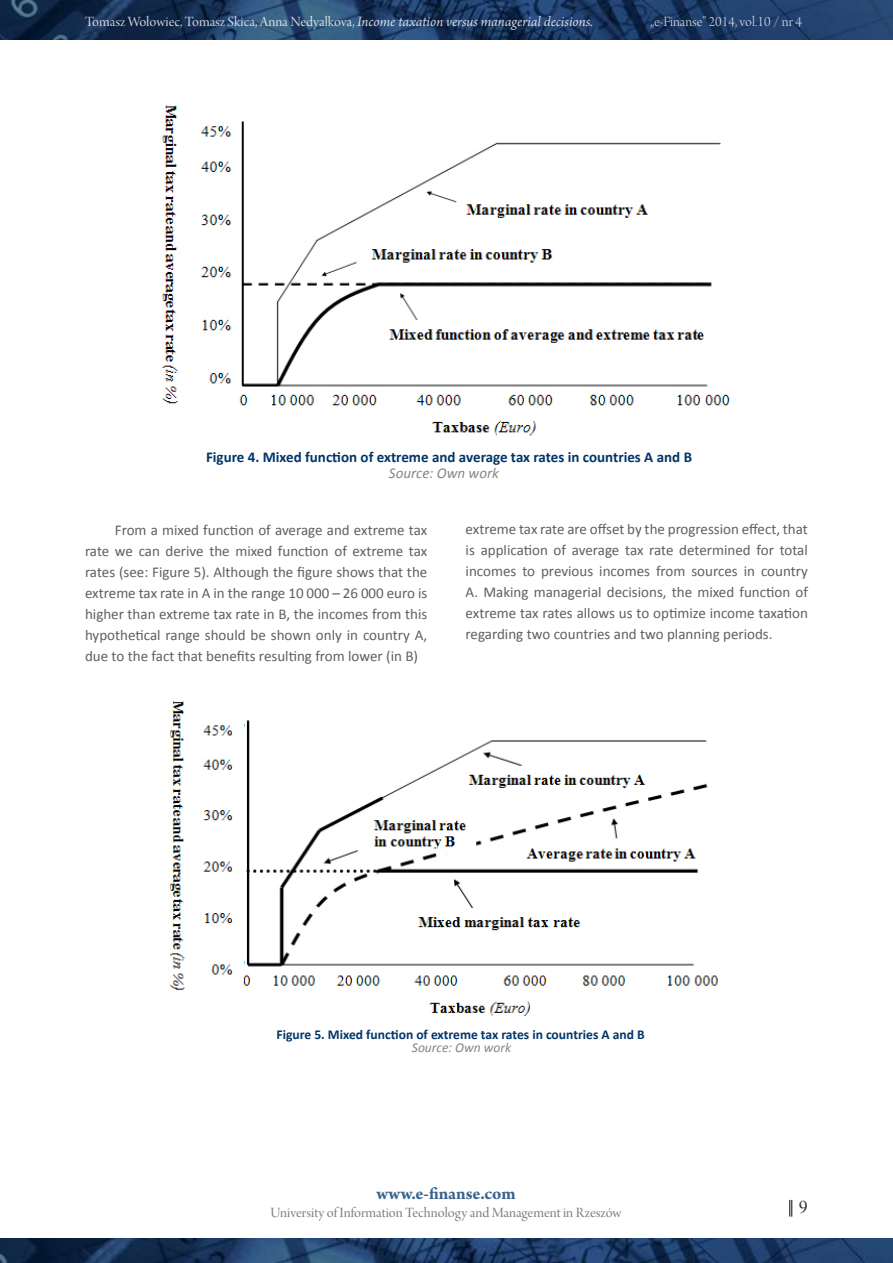
<style>
.page{position:relative;width:893px;height:1263px;background:#fff}
.page>*{position:absolute;margin:0;border:0;box-sizing:border-box;transform-origin:0 0}
.t1{font:700 18px "Arno Pro";color:#3a648b}
.t2{font:18px "Times New Roman";color:#373737}
.t3{font:15px/21px "Calibri";color:#5f5f5f;text-align:justify}
.t4{font:15px "Arno Pro Display";letter-spacing:-.005em;color:#fff}
.t5{font:700 15px "Calibri";color:#003568}
.t6{font:15px "Arno Pro Display";color:#7c7c7c}
.t7{font:15px "Arno Pro Light Display";color:#fff}
.t8{font:italic 15px "Calibri";color:#868686}
.t9{font:700 13.5px "Calibri";color:#003568}
.t10{font:italic 13.5px "Calibri";color:#868686}
.s1{font-family:"Arno Pro";font-style:italic}
</style>
<div class="page">
<img style="left:0;top:0;width:893px;height:40px">
<img style="left:0;top:1239px;width:893px;height:24px">
<svg style="left:789px;top:1200px;width:3px;height:16px"></svg>
<img style="left:161px;top:105px;width:569px;height:331px">
<img style="left:169px;top:701px;width:550px;height:315px">
<p class="t4" style="left:85px;top:13px;width:509px">Tomasz Wołowiec, Tomasz Skica, Anna Nedyalkova, <span class="s1">Income taxation versus managerial decisions.</span></p>
<p class="t7" style="left:651px;top:13px;width:153px">„e-Finanse” 2014, vol.10 / nr 4</p>
<p class="t5" style="left:206px;top:447px;width:488px">Figure 4. Mixed function of extreme and average tax rates in countries A and B</p>
<p class="t8" style="left:389px;top:463px;width:112px">Source: Own work</p>
<p class="t3" style="left:85px;top:519px;width:344px;text-indent:30px">From a mixed function of average and extreme tax rate we can derive the mixed function of extreme tax rates (see: Figure 5). Although the figure shows that the extreme tax rate in A in the range 10 000 – 26 000 euro is higher than extreme tax rate in B, the incomes from this hypothetical range should be shown only in country A, due to the fact that benefits resulting from lower (in B)</p>
<p class="t3" style="left:466px;top:518px;width:344px">extreme tax rate are offset by the progression effect, that is application of average tax rate determined for total incomes to previous incomes from sources in country A. Making managerial decisions, the mixed function of extreme tax rates allows us to optimize income taxation regarding two countries and two planning periods.</p>
<p class="t9" style="left:277px;top:1025px;width:370px">Figure 5. Mixed function of extreme tax rates in countries A and B</p>
<p class="t10" style="left:412px;top:1038px;width:101px">Source: Own work</p>
<p class="t1" style="left:376px;top:1183px;width:141px">www.e-finanse.com</p>
<p class="t6" style="left:271px;top:1204px;width:352px">University of Information Technology and Management in Rzeszów</p>
<p class="t2" style="left:799px;top:1195px;width:10px">9</p>
</div>
